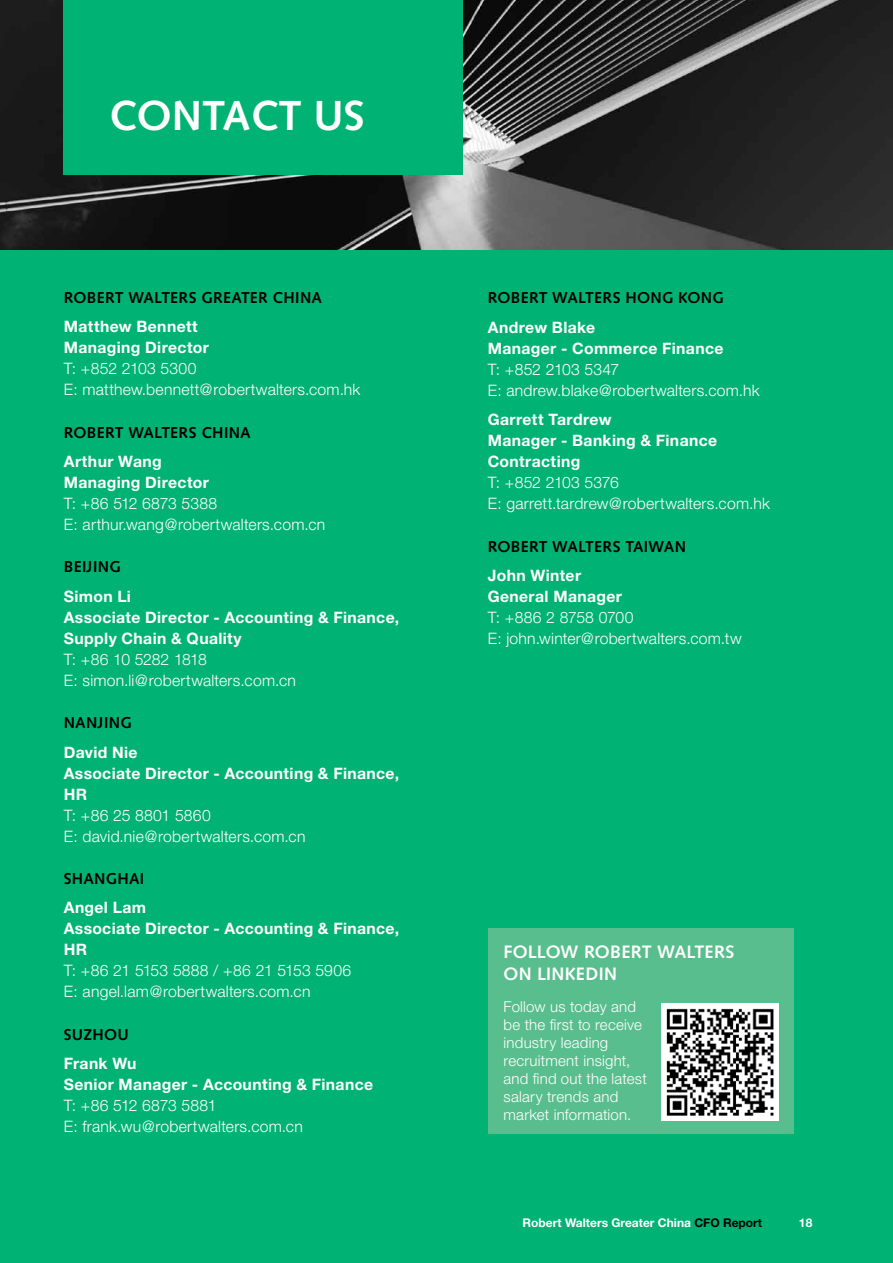
<style>
.page{position:relative;width:893px;height:1263px;background:#fff}
.page>*{position:absolute;margin:0;border:0;box-sizing:border-box;transform-origin:0 0}
.t1{font:700 42px "Syntax";color:#fff}
.t2{font:700 18px/21.6px "Syntax";letter-spacing:.01em;color:#fff}
.t3{font:300 15.75px/21px "Helvetica Neue";letter-spacing:.015em;color:#fff}
.t4{font:700 15.75px/21px "Helvetica Neue";letter-spacing:.025em;color:#fff}
.t5{font:700 15.75px "Syntax";letter-spacing:.015em;color:#000}
.t6{font:300 15px/18px "Helvetica Neue";letter-spacing:.015em;color:#fff}
.t7{font:700 12px "Helvetica Neue";color:#fff}
.s1{color:#000}
</style>
<div class="page">
<img style="left:0;top:0;width:893px;height:250px">
<div style="left:0;top:250px;width:893px;height:1013px;background:#00b374"></div>
<div style="left:64px;top:0;width:399px;height:175px;background:#00b374"></div>
<div style="left:488px;top:928px;width:306px;height:206px;background:#59be8d"></div>
<div style="left:661px;top:1003px;width:117px;height:117px;background:#fff"></div>
<img style="left:666px;top:1008px;width:108px;height:108px">
<h1 class="t1" style="left:109px;top:91px;width:257px">CONTACT US</h1>
<p class="t5" style="left:64px;top:288px;width:260px">ROBERT WALTERS GREATER CHINA</p>
<p class="t4" style="left:64px;top:316px;width:147px">Matthew Bennett<br>Managing Director</p>
<p class="t3" style="left:64px;top:358px;width:298px">T: +852 2103 5300<br>E: matthew.bennett@robertwalters.com.hk</p>
<p class="t5" style="left:64px;top:423px;width:189px">ROBERT WALTERS CHINA</p>
<p class="t4" style="left:64px;top:451px;width:147px">Arthur Wang<br>Managing Director</p>
<p class="t3" style="left:64px;top:493px;width:263px">T: +86 512 6873 5388<br>E: arthur.wang@robertwalters.com.cn</p>
<p class="t5" style="left:64px;top:558px;width:39px">BEIJING</p>
<p class="t4" style="left:64px;top:585px;width:337px">Simon Li<br>Associate Director - Accounting &amp; Finance,<br>Supply Chain &amp; Quality</p>
<p class="t3" style="left:64px;top:648px;width:234px">T: +86 10 5282 1818<br>E: simon.li@robertwalters.com.cn</p>
<p class="t5" style="left:64px;top:714px;width:50px">NANJING</p>
<p class="t4" style="left:64px;top:741px;width:337px">David Nie<br>Associate Director - Accounting &amp; Finance,<br>HR</p>
<p class="t3" style="left:64px;top:804px;width:243px">T: +86 25 8801 5860<br>E: david.nie@robertwalters.com.cn</p>
<p class="t5" style="left:64px;top:869px;width:20px">SHANGHAI</p>
<p class="t4" style="left:64px;top:897px;width:337px">Angel Lam<br>Associate Director - Accounting &amp; Finance,<br>HR</p>
<p class="t3" style="left:64px;top:960px;width:289px">T: +86 21 5153 5888 / +86 21 5153 5906<br>E: angel.lam@robertwalters.com.cn</p>
<p class="t5" style="left:64px;top:1025px;width:41px">SUZHOU</p>
<p class="t4" style="left:64px;top:1053px;width:311px">Frank Wu<br>Senior Manager - Accounting &amp; Finance</p>
<p class="t3" style="left:64px;top:1094px;width:241px">T: +86 512 6873 5881<br>E: frank.wu@robertwalters.com.cn</p>
<p class="t5" style="left:488px;top:289px;width:238px">ROBERT WALTERS HONG KONG</p>
<p class="t4" style="left:488px;top:316px;width:237px">Andrew Blake<br>Manager - Commerce Finance</p>
<p class="t3" style="left:488px;top:358px;width:273px">T: +852 2103 5347<br>E: andrew.blake@robertwalters.com.hk</p>
<p class="t4" style="left:488px;top:409px;width:231px">Garrett Tardrew<br>Manager - Banking &amp; Finance<br>Contracting</p>
<p class="t3" style="left:488px;top:472px;width:284px">T: +852 2103 5376<br>E: garrett.tardrew@robertwalters.com.hk</p>
<p class="t5" style="left:488px;top:537px;width:200px">ROBERT WALTERS TAIWAN</p>
<p class="t4" style="left:488px;top:565px;width:136px">John Winter<br>General Manager</p>
<p class="t3" style="left:488px;top:607px;width:255px">T: +886 2 8758 0700<br>E: john.winter@robertwalters.com.tw</p>
<p class="t2" style="left:504px;top:941px;width:233px">FOLLOW ROBERT WALTERS<br>ON LINKEDIN</p>
<p class="t6" style="left:504px;top:998px;width:145px">Follow us today and be the first to receive industry leading recruitment insight, and find out the latest salary trends and market information.</p>
<p class="t7" style="left:523px;top:1215px;width:241px">Robert Walters Greater China <span class="s1">CFO Report</span></p>
<p class="t7" style="left:799px;top:1215px;width:15px">18</p>
</div>
